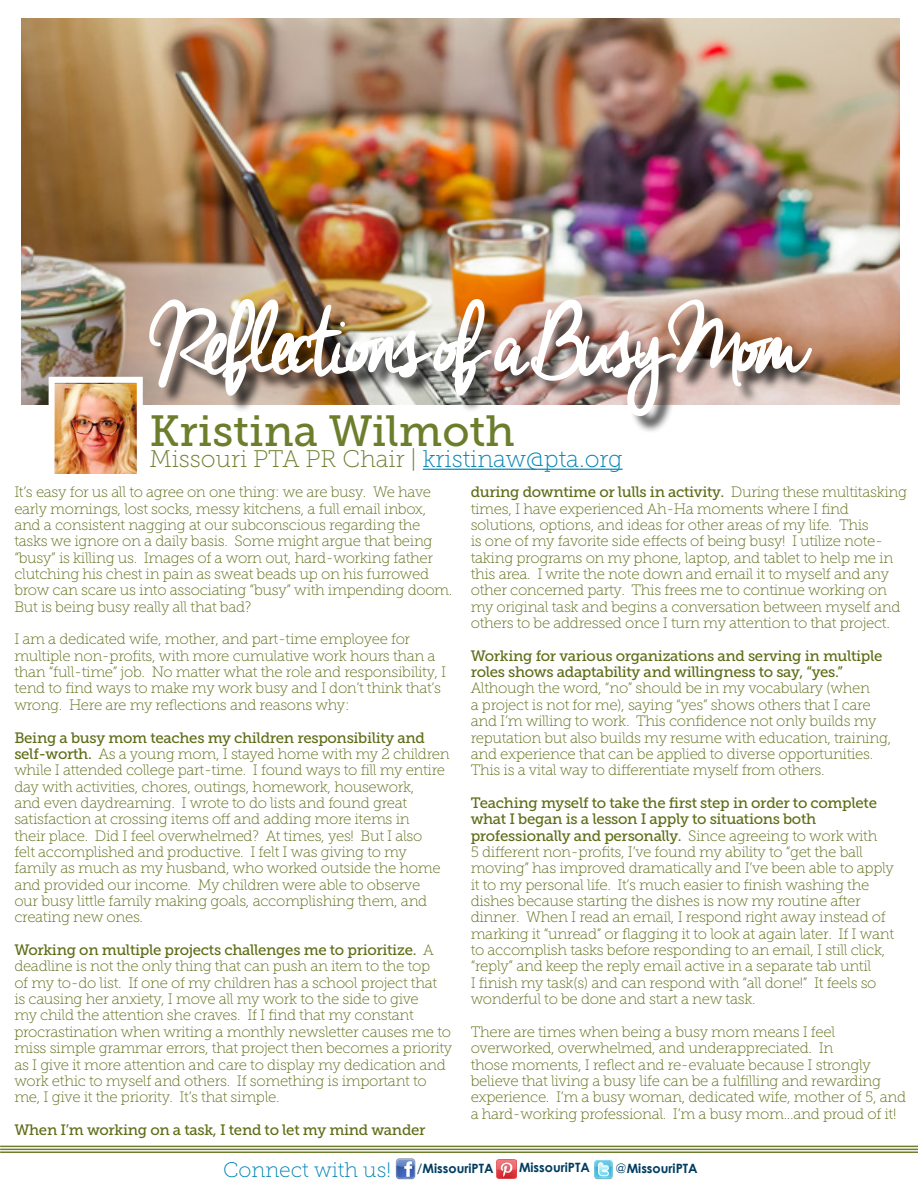
<style>
.page{position:relative;width:918px;height:1188px;background:#fff}
.page>*{position:absolute;margin:0;border:0;box-sizing:border-box;transform-origin:0 0}
.t1{font:120px "Cheddar Jack";letter-spacing:-.09em;color:#fff}
.t2{font:43.5px "Museo Slab 500";color:#6c7e2c}
.t3{font:24px "Museo Slab 100";color:#6c7e2c}
.t4{font:21px "Museo Slab 100";color:#0084b6}
.t5{font:15px/16.4px "Museo Slab 100";letter-spacing:-.02em;color:#606c16}
.t6{font:15px/16.4px "Museo Slab 500";letter-spacing:-.02em;color:#606c16}
.t7{font:700 12.9px "Century Gothic";color:#003c60}
.s1{color:#0084b6}
.s2{font-family:"Museo Slab 500"}
.s3{font-family:"Museo Slab 100"}
.s4{font-weight:400}
</style>
<div class="page">
<img style="left:22px;top:18px;width:878px;height:387px">
<hr style="left:0;top:1149px;width:918px;height:1px;background:#6c7e2c">
<hr style="left:0;top:1151px;width:918px;height:2px;background:#6c7e2c">
<hr style="left:0;top:1146px;width:918px;height:1px;background:#6c7e2c">
<hr style="left:423px;top:469px;width:200px;height:1px;background:#0084b6">
<img style="left:395px;top:1159px;width:20px;height:20px">
<img style="left:594px;top:1160px;width:19px;height:19px">
<img style="left:496px;top:1159px;width:20px;height:20px">
<img style="left:56px;top:385px;width:80px;height:88px">
<div style="left:49px;top:377px;width:94px;height:103px;border:6px solid #fff"></div>
<div style="left:152px;top:302px;width:678px;height:133px;background:#000;opacity:.75"></div>
<h1 class="t1" style="left:149px;top:275px;width:660px">Reflections of a Busy Mom</h1>
<h2 class="t2" style="left:149px;top:407px;width:367px">Kristina Wilmoth</h2>
<h3 class="t3" style="left:149px;top:446px;width:475px">Missouri PTA PR Chair | <span class="s1">kristinaw@pta.org</span></h3>
<p class="t5" style="left:14px;top:484px;width:440px">It’s easy for us all to agree on one thing: we are busy. We have early mornings, lost socks, messy kitchens, a full email inbox, and a consistent nagging at our subconscious regarding the tasks we ignore on a daily basis. Some might argue that being “busy” is killing us. Images of a worn out, hard-working father clutching his chest in pain as sweat beads up on his furrowed brow can scare us into associating “busy” with impending doom.<br>But is being busy really all that bad?</p>
<p class="t5" style="left:14px;top:631px;width:433px">I am a dedicated wife, mother, and part-time employee for multiple non-profits, with more cumulative work hours than a than “full-time” job. No matter what the role and responsibility, I tend to find ways to make my work busy and I don’t think that’s wrong. Here are my reflections and reasons why:</p>
<p class="t6" style="left:14px;top:729px;width:412px">Being a busy mom teaches my children responsibility and</p>
<p class="t5" style="left:14px;top:746px;width:437px"><span class="s2">self-worth.</span> As a young mom, I stayed home with my 2 children while I attended college part-time. I found ways to fill my entire day with activities, chores, outings, homework, housework,<br>and even daydreaming. I wrote to do lists and found great satisfaction at crossing items off and adding more items in<br>their place. Did I feel overwhelmed? At times, yes! But I also<br>felt accomplished and productive. I felt I was giving to my family as much as my husband, who worked outside the home and provided our income. My children were able to observe<br>our busy little family making goals, accomplishing them, and creating new ones.</p>
<p class="t6" style="left:14px;top:942px;width:421px">Working on multiple projects challenges me to prioritize. <span class="s3">A</span></p>
<p class="t5" style="left:14px;top:958px;width:439px">deadline is not the only thing that can push an item to the top<br>of my to-do list. If one of my children has a school project that<br>is causing her anxiety, I move all my work to the side to give<br>my child the attention she craves. If I find that my constant procrastination when writing a monthly newsletter causes me to miss simple grammar errors, that project then becomes a priority as I give it more attention and care to display my dedication and work ethic to myself and others. If something is important to me, I give it the priority. It’s that simple.</p>
<p class="t6" style="left:14px;top:1122px;width:413px">When I’m working on a task, I tend to let my mind wander</p>
<p class="t6" style="left:471px;top:484px;width:438px">during downtime or lulls in activity. <span class="s3">During these multitasking</span></p>
<p class="t5" style="left:471px;top:500px;width:431px">times, I have experienced Ah-Ha moments where I find solutions, options, and ideas for other areas of my life. This<br>is one of my favorite side effects of being busy! I utilize note&shy;taking programs on my phone, laptop, and tablet to help me in this area. I write the note down and email it to myself and any other concerned party. This frees me to continue working on my original task and begins a conversation between myself and others to be addressed once I turn my attention to that project.</p>
<p class="t6" style="left:471px;top:647px;width:413px">Working for various organizations and serving in multiple roles shows adaptability and willingness to say, “yes.”</p>
<p class="t5" style="left:471px;top:680px;width:422px">Although the word, “no” should be in my vocabulary (when<br>a project is not for me), saying “yes” shows others that I care and I’m willing to work. This confidence not only builds my reputation but also builds my resume with education, training, and experience that can be applied to diverse opportunities.<br>This is a vital way to differentiate myself from others.</p>
<p class="t6" style="left:471px;top:795px;width:408px">Teaching myself to take the first step in order to complete what I began is a lesson I apply to situations both professionally and personally. <span class="s3">Since agreeing to work with</span></p>
<p class="t5" style="left:471px;top:844px;width:425px">5 different non-profits, I’ve found my ability to “get the ball moving” has improved dramatically and I’ve been able to apply it to my personal life. It’s much easier to finish washing the dishes because starting the dishes is now my routine after dinner. When I read an email, I respond right away instead of marking it “unread” or flagging it to look at again later. If I want to accomplish tasks before responding to an email, I still click, “reply” and keep the reply email active in a separate tab until<br>I finish my task(s) and can respond with “all done!” It feels so wonderful to be done and start a new task.</p>
<p class="t5" style="left:471px;top:1024px;width:437px">There are times when being a busy mom means I feel overworked, overwhelmed, and underappreciated. In<br>those moments, I reflect and re-evaluate because I strongly believe that living a busy life can be a fulfilling and rewarding experience. I’m a busy woman, dedicated wife, mother of 5, and a hard-working professional. I’m a busy mom...and proud of it!</p>
<h3 class="t4" style="left:223px;top:1158px;width:272px">Connect with us! <sup>/</sup><sup>MissouriPTA</sup></h3>
<p class="t7" style="left:519px;top:1160px;width:72px">MissouriPTA</p>
<p class="t7" style="left:616px;top:1161px;width:84px"><span class="s4">@</span>MissouriPTA</p>
</div>
